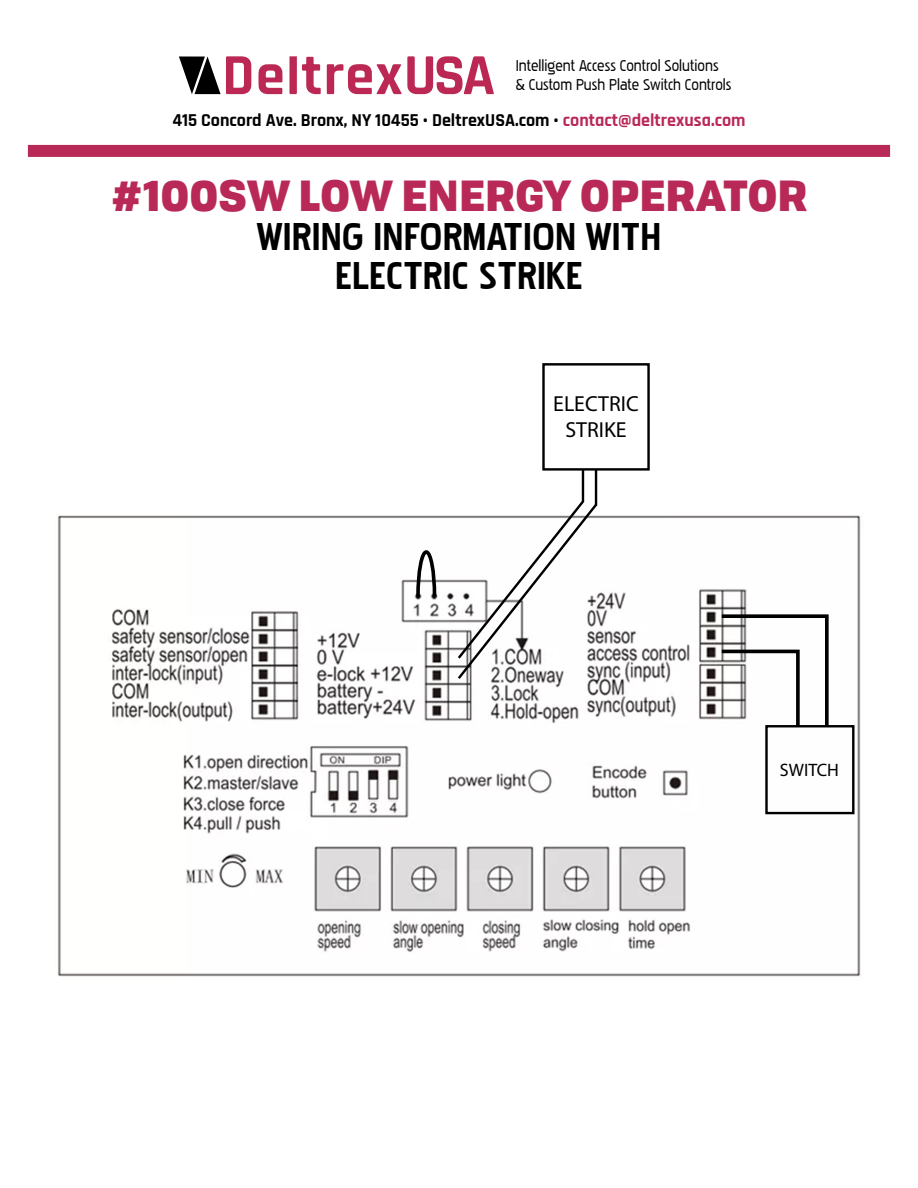
<style>
.page{position:relative;width:918px;height:1188px;background:#fff}
.page>*{position:absolute;margin:0;border:0;box-sizing:border-box;transform-origin:0 0}
.t1{font:700 48px/39px "Pakenham";color:#000;text-align:center}
.t2{font:900 42px "Tofino";color:#b82957}
.t3{font:21.75px/26.2px "Myriad Pro";color:#000;text-align:center}
.t4{font:700 18px "Rajdhani";color:#000}
.t5{font:18px "Myriad Pro";color:#000}
.t6{font:15.9px/19.4px "Pakenham Rg";color:#000}
.s1{color:#b92957}
</style>
<div class="page">
<div style="left:28px;top:145px;width:862px;height:12px;background:#b82957"></div>
<svg style="left:258px;top:64px;width:24px;height:30px"></svg>
<svg style="left:179px;top:56px;width:72px;height:38px"></svg>
<svg style="left:327px;top:56px;width:167px;height:38px"></svg>
<svg style="left:289px;top:56px;width:32px;height:38px"></svg>
<img style="left:57px;top:515px;width:804px;height:462px">
<img style="left:364px;top:769px;width:35px;height:32px">
<svg style="left:718px;top:613px;width:112px;height:117px"></svg>
<div style="left:765px;top:725px;width:90px;height:89px;border:2px solid #000"></div>
<svg style="left:414px;top:548px;width:24px;height:52px"></svg>
<svg style="left:455px;top:471px;width:143px;height:211px"></svg>
<div style="left:542px;top:363px;width:108px;height:108px;border:2px solid #000"></div>
<p class="t6" style="left:516px;top:55px;width:217px">Intelligent Access Control Solutions &amp; Custom Push Plate Switch Controls</p>
<p class="t4" style="left:172px;top:109px;width:575px">415 Concord Ave. Bronx, NY 10455 • DeltrexUSA.com • <span class="s1">contact@deltrexusa.com</span></p>
<h2 class="t2" style="left:110px;top:160px;width:699px">#100SW LOW ENERGY OPERATOR</h2>
<h1 class="t1" style="left:257px;top:218px;width:406px">WIRING INFORMATION WITH<br>ELECTRIC STRIKE</h1>
<p class="t3" style="left:553px;top:390px;width:87px">ELECTRIC<br>STRIKE</p>
<p class="t5" style="left:780px;top:758px;width:61px">SWITCH</p>
</div>
